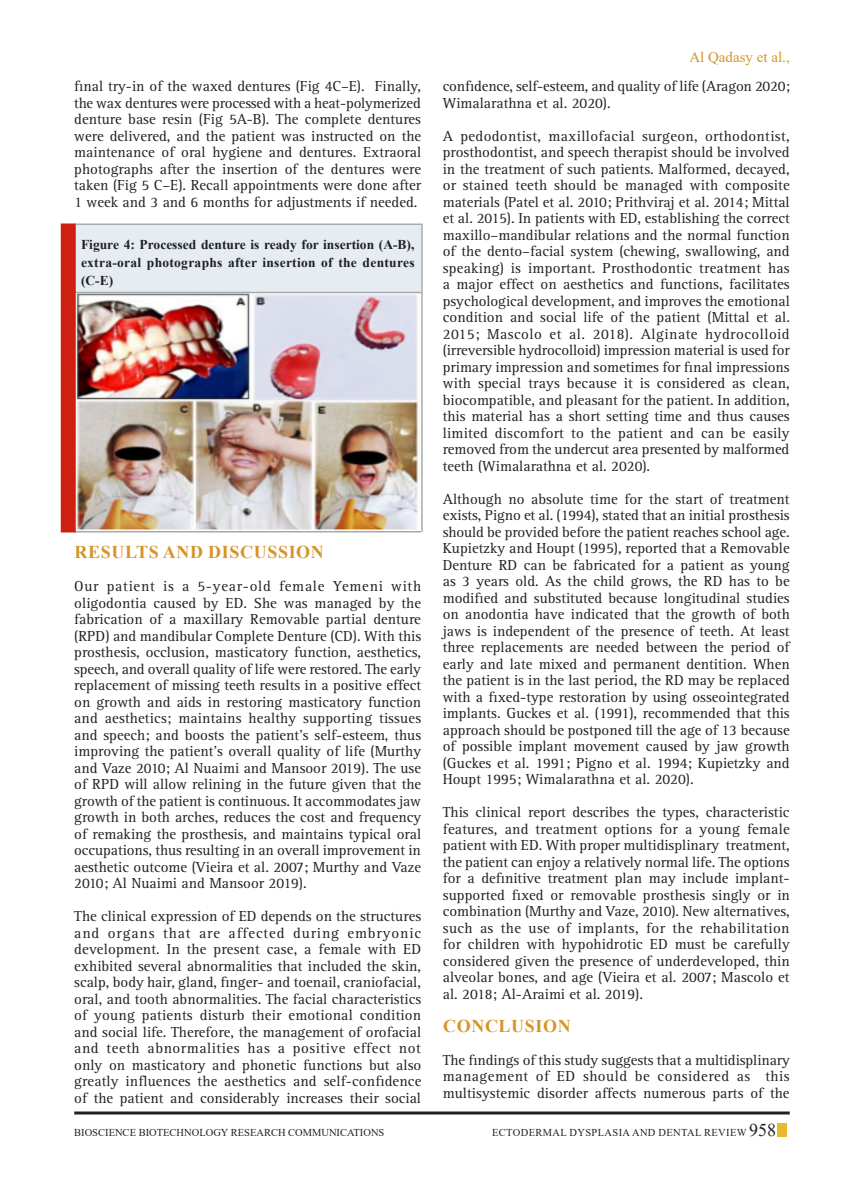
<style>
.page{position:relative;width:864px;height:1188px;background:#fff}
.page>*{position:absolute;margin:0;border:0;box-sizing:border-box;transform-origin:0 0}
.Body_text{font:700 18px "Times New Roman";letter-spacing:.035em;color:#d69429}
.Body_text-2{font:15px/16.5px "Rotis Serif Std";color:#231f20;text-align:justify}
.Body_text-3{font:15px "Times New Roman";color:#d69429}
.Body_text-4{font:700 13.5px/18px "Times New Roman";letter-spacing:.02em;color:#231f20;text-align:justify}
.t1{font:10.5px "Times New Roman";letter-spacing:.035em;color:#231f20}
.t2{font:10.5px "Times New Roman";color:#231f20}
.s1{font-size:18px}
</style>
<div class="page">
<div style="left:777px;top:1124px;width:10px;height:13px;background:#eaba2e"></div>
<hr style="left:74px;top:1112px;width:716px;height:2px;background:#231f20">
<img style="left:76px;top:293px;width:345px;height:238px">
<div style="left:74px;top:224px;width:347px;height:68px;background:#e5ecf2"></div>
<hr style="left:74px;top:224px;width:347px;height:1px;background:#a8aaad">
<hr style="left:74px;top:292px;width:347px;height:1px;background:#a8aaad">
<hr style="left:74px;top:531px;width:347px;height:1px;background:#a8aaad">
<hr style="left:421px;top:224px;width:2px;height:308px;background:#a8aaad">
<div style="left:61px;top:223px;width:15px;height:309px;background:#ce1f10"></div>
<p class="Body_text-3" style="left:689px;top:47px;width:102px">AL QADASY ET AL.,</p>
<p class="Body_text-2" style="left:74px;top:79px;width:349px">final try-in of the waxed dentures (Fig 4C–E). Finally, the wax dentures were processed with a heat-polymerized denture base resin (Fig 5A-B). The complete dentures were delivered, and the patient was instructed on the maintenance of oral hygiene and dentures. Extraoral photographs after the insertion of the dentures were taken (Fig 5 C–E). Recall appointments were done after 1 week and 3 and 6 months for adjustments if needed.</p>
<p class="Body_text-2" style="left:443px;top:79px;width:349px">confidence, self-esteem, and quality of life (Aragon 2020;<br>Wimalarathna et al. 2020).</p>
<p class="Body_text-2" style="left:443px;top:128px;width:349px">A pedodontist, maxillofacial surgeon, orthodontist, prosthodontist, and speech therapist should be involved in the treatment of such patients. Malformed, decayed, or stained teeth should be managed with composite materials (Patel et al. 2010; Prithviraj et al. 2014; Mittal et al. 2015). In patients with ED, establishing the correct maxillo–mandibular relations and the normal function of the dento–facial system (chewing, swallowing, and speaking) is important. Prosthodontic treatment has a major effect on aesthetics and functions, facilitates psychological development, and improves the emotional condition and social life of the patient (Mittal et al.<br>2015; Mascolo et al. 2018). Alginate hydrocolloid (irreversible hydrocolloid) impression material is used for primary impression and sometimes for final impressions with special trays because it is considered as clean, biocompatible, and pleasant for the patient. In addition, this material has a short setting time and thus causes limited discomfort to the patient and can be easily removed from the undercut area presented by malformed teeth (Wimalarathna et al. 2020).</p>
<p class="Body_text-2" style="left:443px;top:491px;width:349px">Although no absolute time for the start of treatment exists, Pigno et al. (1994), stated that an initial prosthesis should be provided before the patient reaches school age.<br>Kupietzky and Houpt (1995), reported that a Removable Denture RD can be fabricated for a patient as young as 3 years old. As the child grows, the RD has to be modified and substituted because longitudinal studies on anodontia have indicated that the growth of both jaws is independent of the presence of teeth. At least three replacements are needed between the period of early and late mixed and permanent dentition. When the patient is in the last period, the RD may be replaced with a fixed-type restoration by using osseointegrated implants. Guckes et al. (1991), recommended that this approach should be postponed till the age of 13 because of possible implant movement caused by jaw growth (Guckes et al. 1991; Pigno et al. 1994; Kupietzky and Houpt 1995; Wimalarathna et al. 2020).</p>
<p class="Body_text-2" style="left:443px;top:805px;width:349px">This clinical report describes the types, characteristic features, and treatment options for a young female patient with ED. With proper multidisplinary treatment, the patient can enjoy a relatively normal life. The options for a definitive treatment plan may include implant&shy;supported fixed or removable prosthesis singly or in combination (Murthy and Vaze, 2010). New alternatives, such as the use of implants, for the rehabilitation for children with hypohidrotic ED must be carefully considered given the presence of underdeveloped, thin alveolar bones, and age (Vieira et al. 2007; Mascolo et al. 2018; Al-Araimi et al. 2019).</p>
<p class="Body_text" style="left:443px;top:1013px;width:28px">Conc</p>
<p class="Body_text" style="left:499px;top:1013px;width:26px">lusion</p>
<p class="Body_text-2" style="left:443px;top:1052px;width:349px">The findings of this study suggests that a multidisplinary management of ED should be considered as this multisystemic disorder affects numerous parts of the</p>
<p class="Body_text-4" style="left:81px;top:235px;width:335px">Figure 4: Processed denture is ready for insertion (A-B), extra-oral photographs after insertion of the dentures (C-E)</p>
<p class="Body_text" style="left:75px;top:539px;width:27px">Resu</p>
<p class="Body_text" style="left:125px;top:539px;width:52px">lts and</p>
<p class="Body_text" style="left:208px;top:539px;width:26px">Discussion</p>
<p class="Body_text-2" style="left:74px;top:578px;width:348px">Our patient is a 5-year-old female Yemeni with oligodontia caused by ED. She was managed by the fabrication of a maxillary Removable partial denture (RPD) and mandibular Complete Denture (CD). With this prosthesis, occlusion, masticatory function, aesthetics, speech, and overall quality of life were restored. The early replacement of missing teeth results in a positive effect on growth and aids in restoring masticatory function and aesthetics; maintains healthy supporting tissues and speech; and boosts the patient’s self-esteem, thus improving the patient’s overall quality of life (Murthy and Vaze 2010; Al Nuaimi and Mansoor 2019). The use of RPD will allow relining in the future given that the growth of the patient is continuous. It accommodates jaw growth in both arches, reduces the cost and frequency of remaking the prosthesis, and maintains typical oral occupations, thus resulting in an overall improvement in aesthetic outcome (Vieira et al. 2007; Murthy and Vaze 2010; Al Nuaimi and Mansoor 2019).</p>
<p class="Body_text-2" style="left:74px;top:908px;width:349px">The clinical expression of ED depends on the structures and organs that are affected during embryonic development. In the present case, a female with ED exhibited several abnormalities that included the skin, scalp, body hair, gland, finger- and toenail, craniofacial, oral, and tooth abnormalities. The facial characteristics of young patients disturb their emotional condition and social life. Therefore, the management of orofacial and teeth abnormalities has a positive effect not only on masticatory and phonetic functions but also greatly influences the aesthetics and self-confidence of the patient and considerably increases their social</p>
<p class="t1" style="left:74px;top:1125px;width:7px">BIOSCI</p>
<p class="t1" style="left:109px;top:1125px;width:70px">ENCE BIOTECHNOLO</p>
<p class="t2" style="left:213px;top:1125px;width:84px">GY RESEARCH COMMUNIC</p>
<p class="t1" style="left:347px;top:1125px;width:19px">ATIONS</p>
<p class="t1" style="left:492px;top:1125px;width:37px">ECTODER</p>
<p class="t1" style="left:543px;top:1125px;width:235px">MAL DY SPLASIA AND DENTAL REVIEW <span class="s1">958</span></p>
</div>
